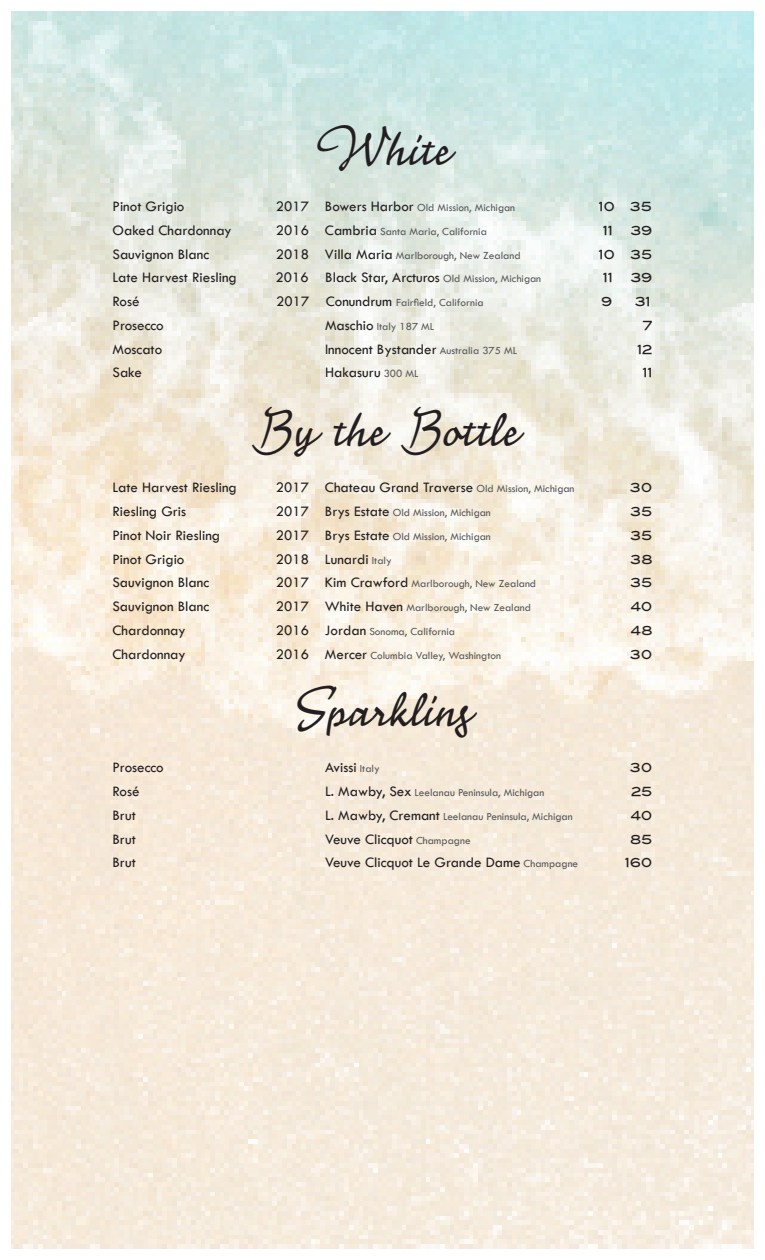
<style>
.page{position:relative;width:765px;height:1260px;background:#fff}
.page>*{position:absolute;margin:0;border:0;box-sizing:border-box;transform-origin:0 0}
.t1{font:500 45px "Nouvelle Vague";color:#231f20;scale:.9 1}
.t2{font:15px "Tw Cen";color:#231f20}
.t3{font:12.5px "Blair Md ITCTT Medium";color:#231f20}
.t4{font:11.25px "Tw Cen";color:#57585a}
.s1{font-size:15px;color:#231f20}
.s2{font-size:11.25px;color:#57585a}
</style>
<div class="page">
<img style="left:11px;top:11px;width:743px;height:1238px">
<h1 class="t1" style="left:317px;top:120px;width:147px">White</h1>
<h2 class="t2" style="left:112px;top:197px;width:73px">Pinot Grigio</h2>
<p class="t4" style="left:276px;top:201px;width:241px"><span class="s1">2017 Bowers Harbor</span> Old Mission, Michigan</p>
<p class="t3" style="left:599px;top:199px;width:55px">10 35</p>
<h2 class="t2" style="left:112px;top:221px;width:121px">Oaked Chardonnay</h2>
<p class="t4" style="left:276px;top:225px;width:212px"><span class="s1">2016 Cambria</span> Santa Maria, California</p>
<p class="t3" style="left:603px;top:223px;width:11px">11</p>
<p class="t3" style="left:631px;top:223px;width:23px">39</p>
<h2 class="t2" style="left:112px;top:245px;width:98px">Sauvignon Blanc</h2>
<p class="t4" style="left:276px;top:248px;width:246px"><span class="s1">2018 Villa Maria</span> Marlborough, New Zealand</p>
<p class="t3" style="left:599px;top:247px;width:55px">10 35</p>
<h2 class="t2" style="left:112px;top:269px;width:126px">Late Harvest Riesling</h2>
<h2 class="t2" style="left:276px;top:269px;width:267px">2016 Black Star, Arcturos <span class="s2">Old Mission, Michigan</span></h2>
<p class="t3" style="left:603px;top:270px;width:11px">11</p>
<p class="t3" style="left:631px;top:270px;width:23px">39</p>
<h2 class="t2" style="left:112px;top:292px;width:29px">Rosé</h2>
<p class="t4" style="left:276px;top:296px;width:209px"><span class="s1">2017 Conundrum</span> Fairfield, California</p>
<p class="t3" style="left:602px;top:294px;width:13px">9</p>
<p class="t3" style="left:635px;top:294px;width:17px">31</p>
<h2 class="t2" style="left:112px;top:316px;width:53px">Prosecco</h2>
<p class="t4" style="left:325px;top:320px;width:111px"><span class="s1">Maschio</span> Italy 187 ML</p>
<p class="t3" style="left:643px;top:318px;width:11px">7</p>
<h2 class="t2" style="left:112px;top:340px;width:51px">Moscato</h2>
<h2 class="t2" style="left:325px;top:340px;width:194px">Innocent Bystander <span class="s2">Australia 375 ML</span></h2>
<p class="t3" style="left:637px;top:342px;width:17px">12</p>
<h2 class="t2" style="left:112px;top:364px;width:31px">Sake</h2>
<h2 class="t2" style="left:325px;top:364px;width:95px">Hakasuru <span class="s2">300 ML</span></h2>
<p class="t3" style="left:643px;top:365px;width:11px">11</p>
<h1 class="t1" style="left:249px;top:401px;width:299px">By the Bottle</h1>
<h2 class="t2" style="left:112px;top:479px;width:126px">Late Harvest Riesling</h2>
<h2 class="t2" style="left:276px;top:479px;width:300px">2017 Chateau Grand Traverse <span class="s2">Old Mission, Michigan</span></h2>
<p class="t3" style="left:630px;top:480px;width:24px">30</p>
<h2 class="t2" style="left:112px;top:502px;width:75px">Riesling Gris</h2>
<p class="t4" style="left:276px;top:506px;width:216px"><span class="s1">2017 Brys Estate</span> Old Mission, Michigan</p>
<p class="t3" style="left:631px;top:504px;width:23px">35</p>
<h2 class="t2" style="left:112px;top:526px;width:109px">Pinot Noir Riesling</h2>
<p class="t4" style="left:276px;top:530px;width:216px"><span class="s1">2017 Brys Estate</span> Old Mission, Michigan</p>
<p class="t3" style="left:631px;top:528px;width:23px">35</p>
<h2 class="t2" style="left:112px;top:550px;width:73px">Pinot Grigio</h2>
<h2 class="t2" style="left:276px;top:550px;width:117px">2018 Lunardi <span class="s2">Italy</span></h2>
<p class="t3" style="left:631px;top:552px;width:23px">38</p>
<h2 class="t2" style="left:112px;top:574px;width:98px">Sauvignon Blanc</h2>
<p class="t4" style="left:276px;top:577px;width:262px"><span class="s1">2017 Kim Crawford</span> Marlborough, New Zealand</p>
<p class="t3" style="left:631px;top:575px;width:23px">35</p>
<h2 class="t2" style="left:112px;top:597px;width:98px">Sauvignon Blanc</h2>
<p class="t4" style="left:276px;top:601px;width:257px"><span class="s1">2017 White Haven</span> Marlborough, New Zealand</p>
<p class="t3" style="left:631px;top:599px;width:23px">40</p>
<h2 class="t2" style="left:112px;top:621px;width:75px">Chardonnay</h2>
<p class="t4" style="left:276px;top:625px;width:181px"><span class="s1">2016 Jordan</span> Sonoma, California</p>
<p class="t3" style="left:631px;top:623px;width:23px">48</p>
<h2 class="t2" style="left:112px;top:645px;width:75px">Chardonnay</h2>
<p class="t4" style="left:276px;top:648px;width:227px"><span class="s1">2016 Mercer</span> Columbia Valley, Washington</p>
<p class="t3" style="left:630px;top:647px;width:24px">30</p>
<h1 class="t1" style="left:296px;top:681px;width:194px">Sparkling</h1>
<h2 class="t2" style="left:112px;top:759px;width:53px">Prosecco</h2>
<h2 class="t2" style="left:325px;top:759px;width:56px">Avissi <span class="s2">Italy</span></h2>
<p class="t3" style="left:630px;top:760px;width:24px">30</p>
<h2 class="t2" style="left:112px;top:782px;width:29px">Rosé</h2>
<p class="t4" style="left:325px;top:786px;width:221px"><span class="s1">L. Mawby, Sex</span> Leelanau Peninsula, Michigan</p>
<p class="t3" style="left:631px;top:784px;width:23px">25</p>
<h2 class="t2" style="left:112px;top:806px;width:25px">Brut</h2>
<p class="t4" style="left:325px;top:810px;width:249px"><span class="s1">L. Mawby, Cremant</span> Leelanau Peninsula, Michigan</p>
<p class="t3" style="left:631px;top:808px;width:23px">40</p>
<h2 class="t2" style="left:112px;top:830px;width:25px">Brut</h2>
<h2 class="t2" style="left:325px;top:830px;width:147px">Veuve Clicquot <span class="s2">Champagne</span></h2>
<p class="t3" style="left:630px;top:832px;width:24px">85</p>
<h2 class="t2" style="left:112px;top:854px;width:25px">Brut</h2>
<h2 class="t2" style="left:325px;top:854px;width:255px">Veuve Clicquot Le Grande Dame <span class="s2">Champagne</span></h2>
<p class="t3" style="left:625px;top:855px;width:29px">160</p>
</div>
